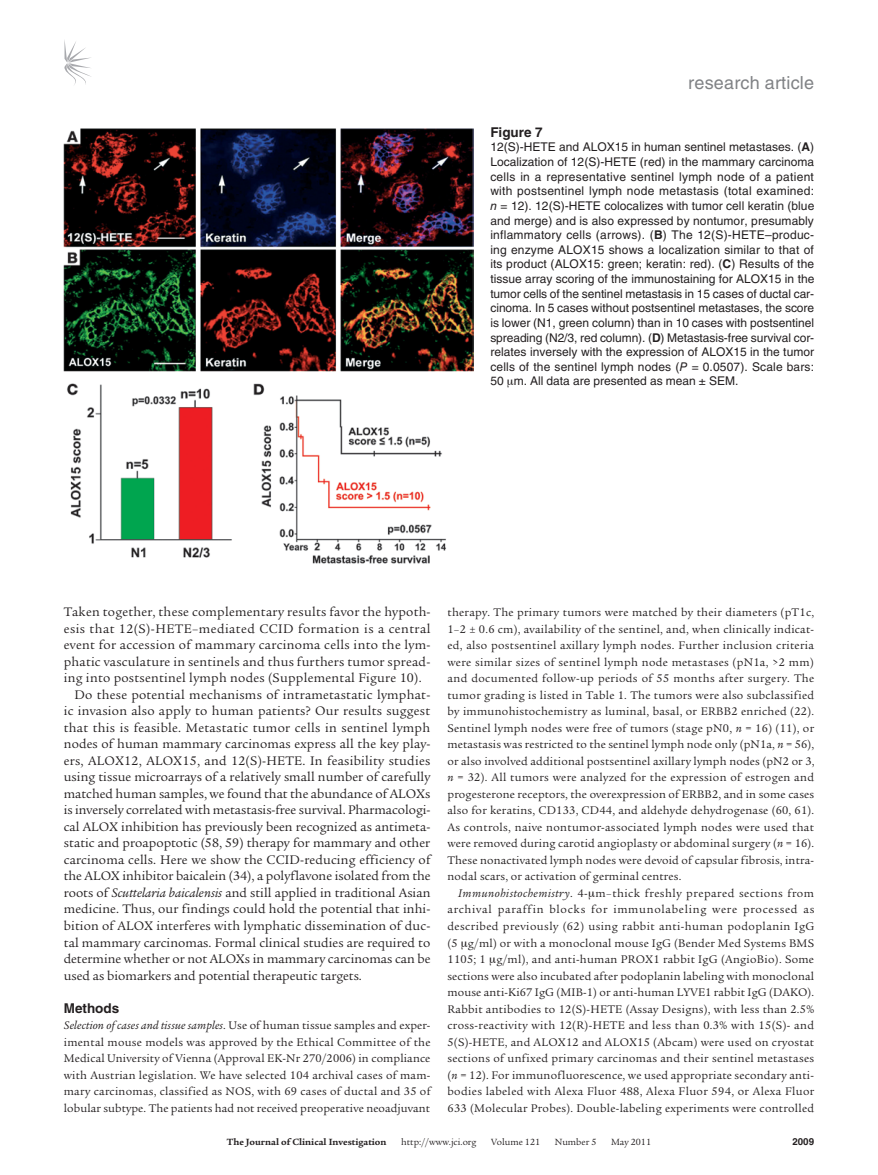
<style>
.page{position:relative;width:878px;height:1175px;background:#fff}
.page>*{position:absolute;margin:0;border:0;box-sizing:border-box;transform-origin:0 0}
.t1{font:18px "Helvetica LT Std";letter-spacing:.01em;color:#808285}
.t2{font:13.5px "Legacy Serif Std";letter-spacing:.005em;color:#231f20}
.t3{font:13.5px "Legacy Serif Std";letter-spacing:.025em;color:#231f20}
.t4{font:13.5px "Legacy Serif Std";letter-spacing:.035em;color:#231f20}
.t5{font:700 13.5px "Helvetica LT Std";color:#231f20}
.t6{font:12px/16.5px "Legacy Serif Std";letter-spacing:.015em;color:#231f20;text-align:justify}
.t7{font:12px/14.7px "Helvetica LT Std";color:#231f20;text-align:justify}
.t8{font:9.75px "Legacy Serif Std";color:#231f20}
.t9{font:700 9.75px "Legacy Serif Std";color:#231f20}
.t10{font:700 9.75px "Helvetica LT Std";color:#231f20}
.s1{font-weight:700}
.s2{font-style:italic}
</style>
<div class="page">
<svg style="left:64px;top:40px;width:27px;height:45px"></svg>
<img style="left:64px;top:128px;width:409px;height:436px">
<h1 class="t1" style="left:688px;top:73px;width:127px">research article</h1>
<p class="t5" style="left:490px;top:124px;width:54px">Figure 7</p>
<p class="t7" style="left:490px;top:140px;width:325px">12(S)-HETE and ALOX15 in human sentinel metastases. (<span class="s1">A</span>)<br>Localization of 12(S)-HETE (red) in the mammary carcinoma cells in a representative sentinel lymph node of a patient with postsentinel lymph node metastasis (total examined: <span class="s2">n</span> = 12). 12(S)-HETE colocalizes with tumor cell keratin (blue and merge) and is also expressed by nontumor, presumably inflammatory cells (arrows). (<span class="s1">B</span>) The 12(S)-HETE–produc&shy;ing enzyme ALOX15 shows a localization similar to that of its product (ALOX15: green; keratin: red). (<span class="s1">C</span>) Results of the tissue array scoring of the immunostaining for ALOX15 in the tumor cells of the sentinel metastasis in 15 cases of ductal car&shy;cinoma. In 5 cases without postsentinel metastases, the score is lower (N1, green column) than in 10 cases with postsentinel spreading (N2/3, red column). (<span class="s1">D</span>) Metastasis-free survival cor&shy;relates inversely with the expression of ALOX15 in the tumor cells of the sentinel lymph nodes (<span class="s2">P</span> = 0.0507). Scale bars:<br>50 m. All data are presented as mean ± SEM.</p>
<p class="t2" style="left:64px;top:604px;width:368px">Taken together, these complementary results favor the hypoth-</p>
<p class="t4" style="left:64px;top:621px;width:368px">esis that 12(S)-HETE–mediated CCID formation is a central</p>
<p class="t3" style="left:64px;top:637px;width:368px">event for accession of mammary carcinoma cells into the lym-</p>
<p class="t2" style="left:64px;top:654px;width:368px">phatic vasculature in sentinels and thus furthers tumor spread-</p>
<p class="t2" style="left:64px;top:670px;width:359px">ing into postsentinel lymph nodes (Supplemental Figure 10).</p>
<p class="t2" style="left:74px;top:687px;width:357px">Do these potential mechanisms of intrametastatic lymphat-</p>
<p class="t2" style="left:64px;top:703px;width:368px">ic invasion also apply to human patients? Our results suggest</p>
<p class="t2" style="left:64px;top:720px;width:368px">that this is feasible. Metastatic tumor cells in sentinel lymph</p>
<p class="t2" style="left:64px;top:736px;width:368px">nodes of human mammary carcinomas express all the key play-</p>
<p class="t2" style="left:64px;top:753px;width:368px">ers, ALOX12, ALOX15, and 12(S)-HETE. In feasibility studies</p>
<p class="t2" style="left:64px;top:769px;width:368px">using tissue microarrays of a relatively small number of carefully</p>
<p class="t2" style="left:64px;top:786px;width:368px">matched human samples, we found that the abundance of ALOXs</p>
<p class="t2" style="left:64px;top:802px;width:368px">is inversely correlated with metastasis-free survival. Pharmacologi-</p>
<p class="t2" style="left:64px;top:819px;width:368px">cal ALOX inhibition has previously been recognized as antimeta-</p>
<p class="t2" style="left:64px;top:835px;width:368px">static and proapoptotic (58, 59) therapy for mammary and other</p>
<p class="t2" style="left:64px;top:852px;width:368px">carcinoma cells. Here we show the CCID-reducing efficiency of</p>
<p class="t2" style="left:64px;top:868px;width:368px">the ALOX inhibitor baicalein (34), a polyflavone isolated from the</p>
<p class="t2" style="left:64px;top:885px;width:368px">roots of <span class="s2">Scuttelaria baicalensis</span> and still applied in traditional Asian</p>
<p class="t2" style="left:64px;top:901px;width:368px">medicine. Thus, our findings could hold the potential that inhi-</p>
<p class="t2" style="left:64px;top:918px;width:368px">bition of ALOX interferes with lymphatic dissemination of duc-</p>
<p class="t2" style="left:64px;top:934px;width:368px">tal mammary carcinomas. Formal clinical studies are required to</p>
<p class="t2" style="left:64px;top:951px;width:368px">determine whether or not ALOXs in mammary carcinomas can be</p>
<p class="t2" style="left:64px;top:967px;width:299px">used as biomarkers and potential therapeutic targets.</p>
<p class="t5" style="left:64px;top:999px;width:57px">Methods</p>
<p class="t6" style="left:64px;top:1017px;width:368px"><span class="s2">Selection of cases and tissue samples</span>. Use of human tissue samples and exper&shy;imental mouse models was approved by the Ethical Committee of the Medical University of Vienna (Approval EK-Nr 270/2006) in compliance with Austrian legislation. We have selected 104 archival cases of mam&shy;mary carcinomas, classified as NOS, with 69 cases of ductal and 35 of lobular subtype. The patients had not received preoperative neoadjuvant</p>
<p class="t6" style="left:447px;top:604px;width:368px">therapy. The primary tumors were matched by their diameters (pT1c, 1–2 ± 0.6 cm), availability of the sentinel, and, when clinically indicat&shy;ed, also postsentinel axillary lymph nodes. Further inclusion criteria were similar sizes of sentinel lymph node metastases (pN1a, &gt;2 mm) and documented follow-up periods of 55 months after surgery. The tumor grading is listed in Table 1. The tumors were also subclassified by immunohistochemistry as luminal, basal, or erbB2 enriched (22).<br>Sentinel lymph nodes were free of tumors (stage pN0, <span class="s2">n</span> = 16) (11), or metastasis was restricted to the sentinel lymph node only (pN1a, <span class="s2">n</span> = 56), or also involved additional postsentinel axillary lymph nodes (pN2 or 3, <span class="s2">n</span> = 32). All tumors were analyzed for the expression of estrogen and progesterone receptors, the overexpression of erbB2, and in some cases also for keratins, CD133, CD44, and aldehyde dehydrogenase (60, 61).<br>As controls, naive nontumor-associated lymph nodes were used that were removed during carotid angioplasty or abdominal surgery (<span class="s2">n</span> = 16).<br>These nonactivated lymph nodes were devoid of capsular fibrosis, intra&shy;nodal scars, or activation of germinal centres.</p>
<p class="t6" style="left:447px;top:885px;width:368px;text-indent:11px"><span class="s2">Immunohistochemistry</span>. 4- m–thick freshly prepared sections from archival paraffin blocks for immunolabeling were processed as described previously (62) using rabbit anti-human podoplanin IgG (5 g/ml) or with a monoclonal mouse IgG (Bender Med Systems BMS 1105; 1 g/ml), and anti-human PROX1 rabbit IgG (AngioBio). Some sections were also incubated after podoplanin labeling with monoclonal mouse anti-Ki67 IgG (MIB-1) or anti-human LYVE1 rabbit IgG (DAKO).<br>Rabbit antibodies to 12(S)-HETE (Assay Designs), with less than 2.5% cross-reactivity with 12(R)-HETE and less than 0.3% with 15(S)- and 5(S)-HETE, and ALOX12 and ALOX15 (Abcam) were used on cryostat sections of unfixed primary carcinomas and their sentinel metastases (<span class="s2">n</span> = 12). For immunofluorescence, we used appropriate secondary anti&shy;bodies labeled with Alexa Fluor 488, Alexa Fluor 594, or Alexa Fluor 633 (Molecular Probes). Double-labeling experiments were controlled</p>
<p class="t9" style="left:227px;top:1135px;width:161px">The Journal of Clinical Investigation</p>
<p class="t8" style="left:401px;top:1136px;width:77px">http://www.jci.org</p>
<p class="t8" style="left:491px;top:1136px;width:50px">Volume 121</p>
<p class="t8" style="left:555px;top:1136px;width:43px">Number 5</p>
<p class="t8" style="left:611px;top:1136px;width:41px">May 2011</p>
<p class="t10" style="left:792px;top:1135px;width:23px">2009</p>
</div>
